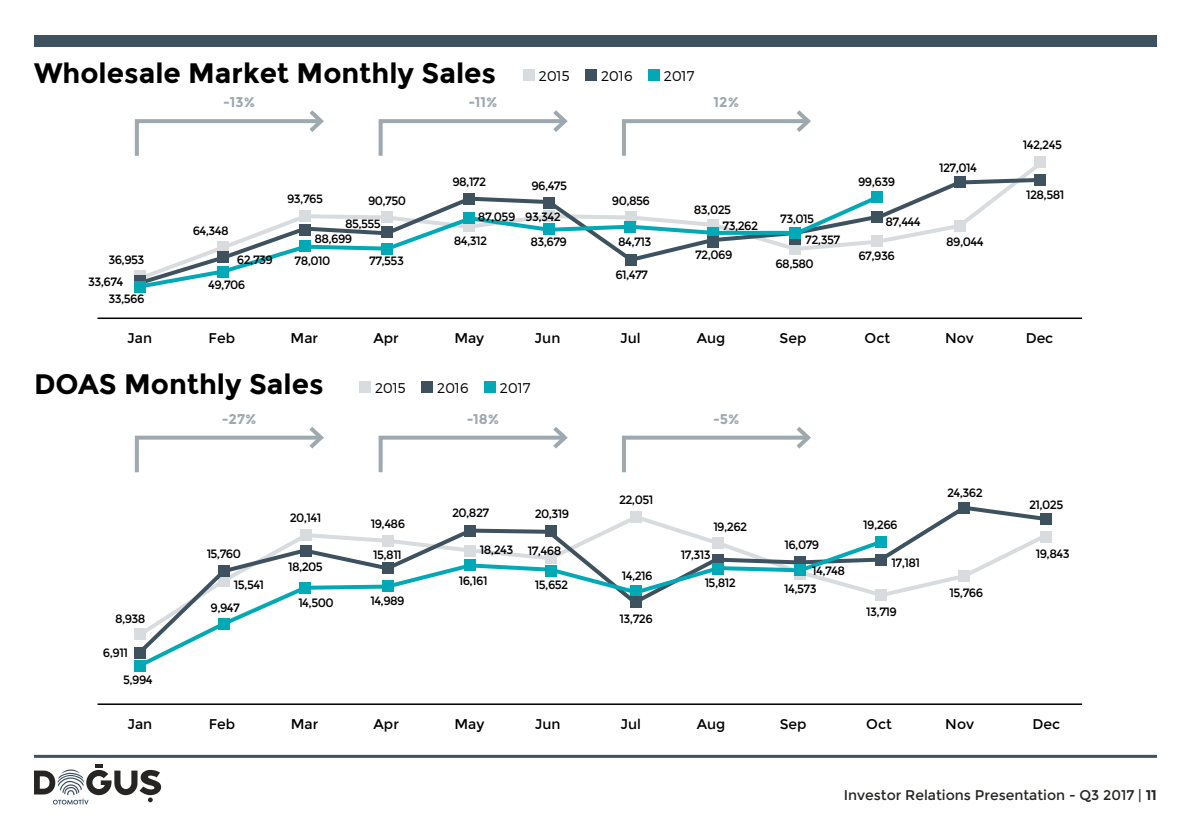
<style>
.page{position:relative;width:1191px;height:840px;background:#fff}
.page>*{position:absolute;margin:0;border:0;box-sizing:border-box;transform-origin:0 0}
.t1{font:700 28px "Montserrat";color:#000}
.t2{font:14px "Montserrat";color:#000}
.t3{font:14px "Montserrat";color:#262523}
.t4{font:300 14px "Montserrat";color:#000}
.t5{font:700 14px "Montserrat";color:#9ea8af}
.t6{font:12px/22.8px "Montserrat";letter-spacing:-.05em;color:#000}
.s1{font-weight:700}
</style>
<div class="page">
<div style="left:34px;top:35px;width:1123px;height:12px;background:#3d515f"></div>
<hr style="left:34px;top:754px;width:1123px;height:3px;background:#3d515f">
<svg style="left:34px;top:764px;width:128px;height:40px"></svg>
<div style="left:134px;top:270px;width:11px;height:12px;background:#d8dcdf"></div>
<div style="left:1033px;top:156px;width:12px;height:12px;background:#d8dcdf"></div>
<div style="left:134px;top:275px;width:11px;height:11px;background:#3d515f"></div>
<div style="left:958px;top:502px;width:11px;height:11px;background:#3d515f"></div>
<svg style="left:255px;top:503px;width:797px;height:98px"></svg>
<svg style="left:134px;top:110px;width:190px;height:46px"></svg>
<svg style="left:378px;top:110px;width:190px;height:46px"></svg>
<svg style="left:622px;top:110px;width:189px;height:46px"></svg>
<svg style="left:378px;top:427px;width:190px;height:46px"></svg>
<svg style="left:622px;top:427px;width:189px;height:46px"></svg>
<svg style="left:134px;top:427px;width:190px;height:46px"></svg>
<div style="left:1033px;top:174px;width:12px;height:11px;background:#3d515f"></div>
<div style="left:523px;top:69px;width:11px;height:11px;background:#d8dcdf"></div>
<div style="left:585px;top:69px;width:11px;height:11px;background:#3d515f"></div>
<div style="left:648px;top:69px;width:11px;height:11px;background:#00a9b5"></div>
<div style="left:359px;top:381px;width:11px;height:11px;background:#d8dcdf"></div>
<div style="left:421px;top:381px;width:11px;height:11px;background:#3d515f"></div>
<div style="left:484px;top:381px;width:11px;height:11px;background:#00a9b5"></div>
<hr style="left:98px;top:703px;width:984px;height:1px;background:#000">
<hr style="left:98px;top:317px;width:984px;height:2px;background:#000">
<svg style="left:299px;top:176px;width:745px;height:75px"></svg>
<div style="left:134px;top:281px;width:11px;height:11px;background:#00a9b5"></div>
<div style="left:463px;top:212px;width:12px;height:12px;background:#00a9b5"></div>
<svg style="left:145px;top:214px;width:656px;height:77px"></svg>
<svg style="left:134px;top:561px;width:589px;height:109px"></svg>
<div style="left:707px;top:236px;width:11px;height:11px;background:#3d515f"></div>
<div style="left:712px;top:563px;width:11px;height:11px;background:#00a9b5"></div>
<div style="left:794px;top:564px;width:12px;height:11px;background:#00a9b5"></div>
<svg style="left:714px;top:536px;width:172px;height:38px"></svg>
<svg style="left:789px;top:238px;width:12px;height:6px"></svg>
<div style="left:789px;top:227px;width:12px;height:11px;background:#00a9b5"></div>
<svg style="left:792px;top:192px;width:90px;height:46px"></svg>
<h1 class="t1" style="left:34px;top:57px;width:463px">Wholesale Market Monthly Sales</h1>
<p class="t4" style="left:539px;top:67px;width:32px">2015</p>
<p class="t4" style="left:601px;top:67px;width:33px">2016</p>
<p class="t4" style="left:664px;top:67px;width:32px">2017</p>
<p class="t6" style="left:108px;top:248px;width:38px">36,953</p>
<p class="t6" style="left:88px;top:270px;width:37px">33,674</p>
<p class="t6" style="left:108px;top:287px;width:38px">33,566</p>
<p class="t5" style="left:223px;top:94px;width:33px">-13%</p>
<p class="t5" style="left:468px;top:94px;width:31px">-11%</p>
<p class="t5" style="left:713px;top:94px;width:27px">12%</p>
<p class="t6" style="left:193px;top:219px;width:38px">64,348</p>
<p class="t6" style="left:237px;top:249px;width:38px">62,739</p>
<p class="t6" style="left:208px;top:274px;width:39px">49,706</p>
<p class="t6" style="left:287px;top:188px;width:37px">93,765</p>
<p class="t6" style="left:368px;top:189px;width:40px">90,750</p>
<p class="t6" style="left:345px;top:212px;width:37px">85,555</p>
<p class="t6" style="left:295px;top:227px;width:59px;text-indent:20px">88,699<br>78,010</p>
<p class="t6" style="left:369px;top:250px;width:36px">77,553</p>
<p class="t6" style="left:452px;top:170px;width:35px">98,172</p>
<p class="t6" style="left:858px;top:170px;width:39px">99,639</p>
<p class="t6" style="left:531px;top:175px;width:37px">96,475</p>
<p class="t6" style="left:612px;top:189px;width:40px">90,856</p>
<p class="t6" style="left:478px;top:205px;width:39px">87,059</p>
<p class="t6" style="left:525px;top:204px;width:43px;line-height:25.4px;text-align:center">93,342<br>83,679</p>
<p class="t6" style="left:454px;top:229px;width:35px">84,312</p>
<p class="t6" style="left:618px;top:230px;width:35px">84,713</p>
<p class="t6" style="left:615px;top:263px;width:34px">61,477</p>
<p class="t6" style="left:694px;top:198px;width:39px">83,025</p>
<p class="t6" style="left:722px;top:214px;width:37px">73,262</p>
<p class="t6" style="left:695px;top:243px;width:39px">72,069</p>
<p class="t6" style="left:780px;top:207px;width:35px">73,015</p>
<p class="t6" style="left:805px;top:228px;width:36px">72,357</p>
<p class="t6" style="left:775px;top:252px;width:40px">68,580</p>
<p class="t6" style="left:885px;top:210px;width:37px">87,444</p>
<p class="t6" style="left:858px;top:244px;width:38px">67,936</p>
<p class="t6" style="left:939px;top:156px;width:39px">127,014</p>
<p class="t6" style="left:946px;top:230px;width:39px">89,044</p>
<p class="t6" style="left:1022px;top:133px;width:41px">142,245</p>
<p class="t6" style="left:1026px;top:184px;width:40px">128,581</p>
<p class="t2" style="left:127px;top:330px;width:26px">Jan</p>
<p class="t2" style="left:209px;top:330px;width:28px">Feb</p>
<p class="t2" style="left:291px;top:330px;width:29px">Mar</p>
<p class="t2" style="left:373px;top:330px;width:27px">Apr</p>
<p class="t2" style="left:454px;top:330px;width:31px">May</p>
<p class="t2" style="left:534px;top:330px;width:27px">Jun</p>
<p class="t2" style="left:620px;top:330px;width:22px">Jul</p>
<p class="t2" style="left:697px;top:330px;width:30px">Aug</p>
<p class="t2" style="left:779px;top:330px;width:28px">Sep</p>
<p class="t2" style="left:864px;top:330px;width:27px">Oct</p>
<p class="t2" style="left:945px;top:330px;width:30px">Nov</p>
<p class="t2" style="left:1025px;top:330px;width:29px">Dec</p>
<h1 class="t1" style="left:34px;top:367px;width:291px">DOAS Monthly Sales</h1>
<p class="t4" style="left:375px;top:379px;width:32px">2015</p>
<p class="t4" style="left:437px;top:379px;width:33px">2016</p>
<p class="t4" style="left:500px;top:379px;width:32px">2017</p>
<p class="t6" style="left:115px;top:607px;width:32px">8,938</p>
<p class="t6" style="left:103px;top:641px;width:26px">6,911</p>
<p class="t6" style="left:123px;top:668px;width:31px">5,994</p>
<p class="t5" style="left:222px;top:410px;width:36px">-27%</p>
<p class="t5" style="left:467px;top:410px;width:34px">-18%</p>
<p class="t5" style="left:713px;top:410px;width:28px">-5%</p>
<p class="t6" style="left:619px;top:488px;width:36px">22,051</p>
<p class="t6" style="left:290px;top:506px;width:33px">20,141</p>
<p class="t6" style="left:371px;top:512px;width:36px">19,486</p>
<p class="t6" style="left:452px;top:501px;width:39px">20,827</p>
<p class="t6" style="left:534px;top:502px;width:36px">20,319</p>
<p class="t6" style="left:713px;top:515px;width:35px">19,262</p>
<p class="t6" style="left:863px;top:513px;width:36px">19,266</p>
<p class="t6" style="left:207px;top:542px;width:36px">15,760</p>
<p class="t6" style="left:373px;top:543px;width:30px">15,811</p>
<p class="t6" style="left:288px;top:555px;width:36px">18,205</p>
<p class="t6" style="left:234px;top:573px;width:32px">15,541</p>
<p class="t6" style="left:480px;top:538px;width:35px">18,243</p>
<p class="t6" style="left:459px;top:569px;width:30px">16,161</p>
<p class="t6" style="left:528px;top:539px;width:35px">17,468</p>
<p class="t6" style="left:535px;top:573px;width:35px">15,652</p>
<p class="t6" style="left:704px;top:571px;width:33px">15,812</p>
<p class="t6" style="left:680px;top:543px;width:32px">17,313</p>
<p class="t6" style="left:622px;top:564px;width:32px">14,216</p>
<p class="t6" style="left:784px;top:533px;width:36px">16,079</p>
<p class="t6" style="left:812px;top:558px;width:34px">14,748</p>
<p class="t6" style="left:784px;top:577px;width:34px">14,573</p>
<p class="t6" style="left:891px;top:551px;width:30px">17,181</p>
<p class="t6" style="left:210px;top:596px;width:31px">9,947</p>
<p class="t6" style="left:298px;top:591px;width:37px">14,500</p>
<p class="t6" style="left:370px;top:589px;width:36px">14,989</p>
<p class="t6" style="left:619px;top:607px;width:35px">13,726</p>
<p class="t6" style="left:866px;top:600px;width:32px">13,719</p>
<p class="t6" style="left:947px;top:481px;width:37px">24,362</p>
<p class="t6" style="left:949px;top:581px;width:35px">15,766</p>
<p class="t6" style="left:1029px;top:493px;width:36px">21,025</p>
<p class="t6" style="left:1035px;top:541px;width:35px">19,843</p>
<p class="t2" style="left:127px;top:715px;width:26px">Jan</p>
<p class="t2" style="left:209px;top:715px;width:28px">Feb</p>
<p class="t2" style="left:291px;top:715px;width:29px">Mar</p>
<p class="t2" style="left:373px;top:715px;width:27px">Apr</p>
<p class="t2" style="left:454px;top:715px;width:31px">May</p>
<p class="t2" style="left:535px;top:715px;width:27px">Jun</p>
<p class="t2" style="left:620px;top:715px;width:22px">Jul</p>
<p class="t2" style="left:697px;top:715px;width:30px">Aug</p>
<p class="t2" style="left:779px;top:715px;width:28px">Sep</p>
<p class="t2" style="left:866px;top:715px;width:27px">Oct</p>
<p class="t2" style="left:945px;top:715px;width:30px">Nov</p>
<p class="t2" style="left:1032px;top:715px;width:29px">Dec</p>
<p class="t3" style="left:844px;top:786px;width:314px">Investor Relations Presentation - Q3 2017 | <span class="s1">11</span></p>
</div>
